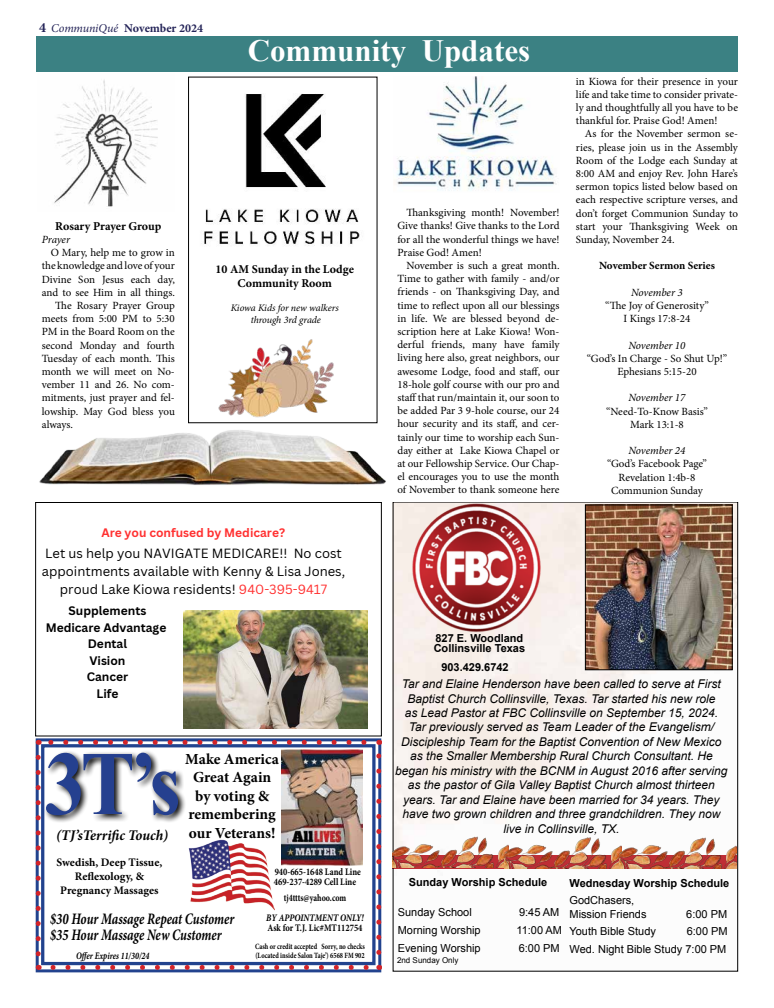
<style>
.page{position:relative;width:774px;height:1008px;background:#fff}
.page>*{position:absolute;margin:0;border:0;box-sizing:border-box;transform-origin:0 0}
.t1{font:700 90.6px "Times New Roman";color:#25408f;scale:.9 1}
.t2{font:700 31px "Times New Roman";color:#fff}
.t3{font:italic 700 16px/16px "Minion Pro";letter-spacing:-.005em;color:#000;scale:.78 1}
.t4{font:700 15.4px/18.5px "Minion Pro";letter-spacing:-.005em;color:#000;text-align:center}
.t5{font:italic 700 14.7px "Minion Pro";color:#000;scale:.96 1}
.t6{font:13px/18px "Canva Sans";color:#000;text-align:center}
.t7{font:italic 12.1px/14.5px "Arial";color:#000;text-align:center}
.t8{font:700 12px/14.4px "Minion Pro";color:#000;text-align:center}
.t9{font:700 12px/16.5px "Canva Sans";color:#000;text-align:center}
.t10{font:700 12px "Canva Sans";color:#ff3131}
.t11{font:700 12px "Minion Pro";letter-spacing:-.005em;color:#242458}
.t12{font:700 11.5px/13.8px "Minion Pro";color:#000;text-align:center}
.t13{font:11.1px/13.3px "Arial";color:#000}
.t14{font:700 11.1px/10px "Arial";color:#000}
.t15{font:11px/13.2px "Minion Pro";letter-spacing:-.005em;color:#000;text-align:justify}
.t16{font:italic 11px "Minion Pro";letter-spacing:-.005em;color:#000}
.t17{font:700 11px "Minion Pro";letter-spacing:-.005em;color:#000}
.t18{font:700 10px/10px "Minion Pro";color:#000;scale:.85 1}
.t19{font:italic 10px/12px "Minion Pro";letter-spacing:-.005em;color:#000;text-align:center}
.t20{font:italic 700 10px "Minion Pro";color:#000;scale:.8 1}
.t21{font:italic 700 10px "Minion Pro";color:#000;scale:.85 1}
.t22{font:700 10px "Minion Pro";color:#000;scale:.8 1}
.t23{font:700 8px/9px "Minion Pro";color:#000;scale:.8 1}
.t24{font:8px "Arial";color:#000}
.s1{font-size:14px}
.s2{font-weight:400;font-style:italic}
.s3{color:#ff3131}
</style>
<div class="page">
<div style="left:36px;top:36px;width:702px;height:36px;background:#3b8183"></div>
<img style="left:397px;top:77px;width:160px;height:114px">
<img style="left:39px;top:430px;width:347px;height:55px">
<img style="left:54px;top:79px;width:104px;height:128px">
<div style="left:44px;top:750px;width:143px;height:74px;background:#000;opacity:.98"></div>
<img style="left:282px;top:750px;width:80px;height:116px">
<div style="left:41px;top:744px;width:335px;height:221px;border:3px solid #22438e"></div>
<svg style="left:53px;top:965px;width:318px;height:5px"></svg>
<svg style="left:46px;top:740px;width:318px;height:5px"></svg>
<svg style="left:36px;top:757px;width:5px;height:213px"></svg>
<svg style="left:376px;top:740px;width:5px;height:212px"></svg>
<img style="left:188px;top:840px;width:86px;height:70px">
<img style="left:203px;top:94px;width:157px;height:152px">
<div style="left:188px;top:77px;width:189px;height:346px;border:1px solid #000"></div>
<img style="left:184px;top:611px;width:183px;height:117px">
<div style="left:35px;top:502px;width:347px;height:234px;border:1px solid #000"></div>
<svg style="left:393px;top:502px;width:345px;height:470px"></svg>
<img style="left:393px;top:836px;width:116px;height:31px">
<img style="left:504px;top:837px;width:118px;height:31px">
<img style="left:619px;top:838px;width:118px;height:31px">
<img style="left:213px;top:339px;width:129px;height:85px">
<p class="t11" style="left:39px;top:20px;width:166px"><span class="s1">4</span> <span class="s2">CommuniQué</span> November 2024</p>
<h2 class="t2" style="left:248px;top:28px;width:284px">Community Updates</h2>
<p class="t8" style="left:55px;top:219px;width:108px">Rosary Prayer Group</p>
<p class="t16" style="left:42px;top:232px;width:30px">Prayer</p>
<p class="t15" style="left:51px;top:246px;width:126px">O Mary, help me to grow in</p>
<p class="t15" style="left:42px;top:259px;width:135px">the knowledge and love of your</p>
<p class="t15" style="left:42px;top:272px;width:135px">Divine Son Jesus each day,</p>
<p class="t15" style="left:42px;top:286px;width:135px">and to see Him in all things.</p>
<p class="t15" style="left:55px;top:299px;width:121px">The Rosary Prayer Group</p>
<p class="t15" style="left:42px;top:312px;width:135px">meets from 5:00 PM to 5:30</p>
<p class="t15" style="left:42px;top:325px;width:135px">PM in the Board Room on the</p>
<p class="t15" style="left:42px;top:338px;width:135px">second Monday and fourth</p>
<p class="t15" style="left:42px;top:352px;width:135px">Tuesday of each month. This</p>
<p class="t15" style="left:42px;top:365px;width:135px">month we will meet on No-</p>
<p class="t15" style="left:42px;top:378px;width:135px">vember 11 and 26. No com-</p>
<p class="t15" style="left:42px;top:391px;width:135px">mitments, just prayer and fel-</p>
<p class="t15" style="left:42px;top:404px;width:135px">lowship. May God bless you</p>
<p class="t15" style="left:42px;top:418px;width:33px">always.</p>
<p class="t8" style="left:216px;top:262px;width:140px">10 AM Sunday in the Lodge<br>Community Room</p>
<p class="t19" style="left:231px;top:302px;width:109px">Kiowa Kids for new walkers through 3rd grade</p>
<p class="t15" style="left:398px;top:206px;width:164px;text-indent:9px">Thanksgiving month! November!<br>Give thanks! Give thanks to the Lord for all the wonderful things we have!<br>Praise God! Amen!</p>
<p class="t15" style="left:398px;top:259px;width:164px;text-indent:9px">November is such a great month.<br>Time to gather with family - and/or friends - on Thanksgiving Day, and time to reflect upon all our blessings in life. We are blessed beyond de&shy;scription here at Lake Kiowa! Won&shy;derful friends, many have family living here also, great neighbors, our awesome Lodge, food and staff, our 18-hole golf course with our pro and staff that run/maintain it, our soon to be added Par 3 9-hole course, our 24 hour security and its staff, and cer&shy;tainly our time to worship each Sun&shy;day either at Lake Kiowa Chapel or at our Fellowship Service. Our Chap&shy;el encourages you to use the month of November to thank someone here</p>
<p class="t15" style="left:576px;top:75px;width:164px">in Kiowa for their presence in your life and take time to consider private&shy;ly and thoughtfully all you have to be thankful for. Praise God! Amen!</p>
<p class="t15" style="left:576px;top:127px;width:164px;text-indent:9px">As for the November sermon se&shy;ries, please join us in the Assembly Room of the Lodge each Sunday at 8:00 AM and enjoy Rev. John Hare’s sermon topics listed below based on each respective scripture verses, and don’t forget Communion Sunday to start your Thanksgiving Week on Sunday, November 24.</p>
<p class="t17" style="left:599px;top:258px;width:117px">November Sermon Series</p>
<p class="t16" style="left:631px;top:285px;width:53px">November 3</p>
<p class="t15" style="left:605px;top:299px;width:105px;text-align:center">“The Joy of Generosity”<br>I Kings 17:8-24</p>
<p class="t16" style="left:629px;top:338px;width:58px">November 10</p>
<p class="t15" style="left:587px;top:352px;width:142px;text-align:center">“God’s In Charge - So Shut Up!”<br>Ephesians 5:15-20</p>
<p class="t16" style="left:629px;top:390px;width:58px">November 17</p>
<p class="t15" style="left:606px;top:405px;width:103px;text-align:center">“Need-To-Know Basis”<br>Mark 13:1-8</p>
<p class="t16" style="left:629px;top:443px;width:58px">November 24</p>
<p class="t15" style="left:607px;top:457px;width:101px;text-align:center">“God’s Facebook Page”<br>Revelation 1:4b-8<br>Communion Sunday</p>
<p class="t10" style="left:101px;top:525px;width:185px">Are you confused by Medicare?</p>
<p class="t6" style="left:42px;top:544px;width:305px">Let us help you NAVIGATE MEDICARE!! No cost appointments available with Kenny &amp; Lisa Jones, proud Lake Kiowa residents! <span class="s3">940-395-9417</span></p>
<p class="t9" style="left:46px;top:603px;width:122px">Supplements<br>Medicare Advantage<br>Dental<br>Vision<br>Cancer<br>Life</p>
<h1 class="t1" style="left:45px;top:718px;width:153px">3T’s</h1>
<h3 class="t4" style="left:185px;top:749px;width:95px">Make America<br>Great Again by voting &amp; remembering our Veterans!</h3>
<h3 class="t5" style="left:56px;top:825px;width:118px">(TJ’sTerrific Touch)</h3>
<p class="t12" style="left:57px;top:855px;width:107px">Swedish, Deep Tissue,<br>Reflexology, &amp;<br>Pregnancy Massages</p>
<h3 class="t3" style="left:50px;top:911px;width:238px">$30 Hour Massage Repeat Customer $35 Hour Massage New Customer</h3>
<p class="t20" style="left:76px;top:948px;width:93px">Offer Expires 11/30/24</p>
<p class="t18" style="left:274px;top:867px;width:104px">940-665-1648 Land Line<br>469-237-4289 Cell Line</p>
<p class="t21" style="left:266px;top:911px;width:116px">BY APPOINTMENT ONLY!</p>
<p class="t18" style="left:268px;top:923px;width:113px">Ask for T.J. Lic#MT112754</p>
<p class="t22" style="left:284px;top:891px;width:80px">tj4ttts@yahoo.com</p>
<p class="t23" style="left:255px;top:941px;width:139px">Cash or credit accepted Sorry, no checks (Located inside Salon Taje’) 6568 FM 902</p>
<p class="t14" style="left:434px;top:633px;width:93px">827 E. Woodland<br>Collinsville Texas</p>
<p class="t14" style="left:441px;top:662px;width:69px">903.429.6742</p>
<p class="t7" style="left:395px;top:677px;width:334px">Tar and Elaine Henderson have been called to serve at First Baptist Church Collinsville, Texas. Tar started his new role<br>as Lead Pastor at FBC Collinsville on September 15, 2024.<br>Tar previously served as Team Leader of the Evangelism/ Discipleship Team for the Baptist Convention of New Mexico as the Smaller Membership Rural Church Consultant. He began his ministry with the BCNM in August 2016 after serving as the pastor of Gila Valley Baptist Church almost thirteen years. Tar and Elaine have been married for 34 years. They have two grown children and three grandchildren. They now live in Collinsville, TX.</p>
<p class="t14" style="left:409px;top:877px;width:140px">Sunday Worship Schedule</p>
<p class="t13" style="left:398px;top:906px;width:75px">Sunday School</p>
<p class="t13" style="left:519px;top:906px;width:42px">9:45 AM</p>
<p class="t13" style="left:398px;top:924px;width:84px">Morning Worship</p>
<p class="t13" style="left:516px;top:924px;width:47px">11:00 AM</p>
<p class="t13" style="left:398px;top:941px;width:84px">Evening Worship</p>
<p class="t13" style="left:519px;top:941px;width:42px">6:00 PM</p>
<p class="t24" style="left:397px;top:955px;width:63px">2nd Sunday Only</p>
<p class="t14" style="left:570px;top:878px;width:161px">Wednesday Worship Schedule</p>
<p class="t13" style="left:570px;top:894px;width:79px">GodChasers,<br>Mission Friends</p>
<p class="t13" style="left:686px;top:907px;width:42px">6:00 PM</p>
<p class="t13" style="left:570px;top:925px;width:88px">Youth Bible Study</p>
<p class="t13" style="left:570px;top:923px;width:160px;line-height:17.8px;text-align:right">6:00 PM<br>Wed. Night Bible Study 7:00 PM</p>
</div>
